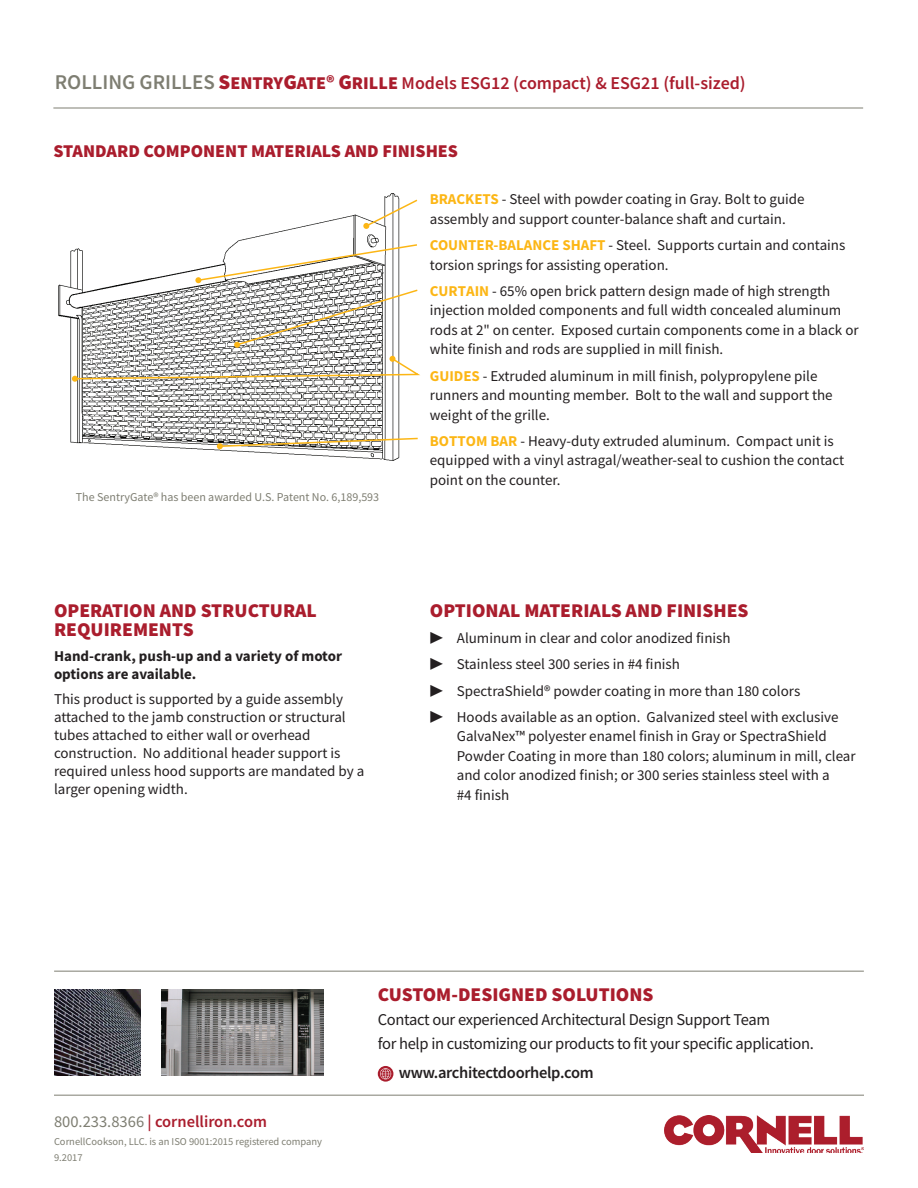
<style>
.page{position:relative;width:918px;height:1188px;background:#fff}
.page>*{position:absolute;margin:0;border:0;box-sizing:border-box;transform-origin:0 0}
.t1{font:900 19.5px/19.5px "Source Sans Pro";color:#aa1d2d}
.t2{font:600 18px "Source Sans Pro";color:#aa1d2d}
.t3{font:900 18px "Source Sans Pro";color:#aa1d2d}
.t4{font:16.5px/24px "Source Sans Pro";letter-spacing:-.02em;color:#231f20}
.t5{font:600 16.5px "Source Sans Pro";color:#aa1d2d}
.t6{font:600 16.5px "Source Sans Pro";letter-spacing:-.02em;color:#231f20}
.t7{font:15px/19.5px "Source Sans Pro";color:#231f20}
.t8{font:700 15px/18px "Source Sans Pro";color:#231f20}
.t9{font:12px "Source Sans Pro";color:#7e7e72}
.t10{font:10.5px "Source Sans Pro";color:#7e7e72}
.s1{font-size:21px;color:#7e7e72}
.s2{font-weight:900;font-size:21px}
.s3{font-weight:900}
.s4{font-weight:700;color:#fcb615}
.s5{font-weight:400;color:#7e7e72}
</style>
<div class="page">
<hr style="left:54px;top:1095px;width:810px;height:1px;background:#7e7e72">
<hr style="left:54px;top:971px;width:810px;height:1px;background:#7e7e72">
<hr style="left:53px;top:108px;width:810px;height:1px;background:#7e7e72">
<img style="left:664px;top:1115px;width:200px;height:38px">
<img style="left:58px;top:193px;width:342px;height:268px">
<img style="left:161px;top:989px;width:162px;height:87px">
<img style="left:54px;top:989px;width:87px;height:87px">
<svg style="left:195px;top:243px;width:223px;height:105px"></svg>
<svg style="left:217px;top:437px;width:201px;height:12px"></svg>
<svg style="left:363px;top:198px;width:55px;height:31px"></svg>
<svg style="left:72px;top:356px;width:348px;height:26px"></svg>
<svg style="left:378px;top:1066px;width:15px;height:16px"></svg>
<svg style="left:380px;top:1068px;width:11px;height:11px"></svg>
<p class="t2" style="left:55px;top:71px;width:693px"><span class="s1">ROLLING GRILLES</span> <span class="s2">S</span><span class="s3">ENTRY</span><span class="s2">G</span><span class="s3">ATE®</span> <span class="s2">G</span><span class="s3">RILLE</span> Models ESG12 (compact) &amp; ESG21 (full-sized)</p>
<p class="t3" style="left:53px;top:139px;width:406px">STANDARD COMPONENT MATERIALS AND FINISHES</p>
<p class="t9" style="left:76px;top:489px;width:305px">The SentryGate® has been awarded U.S. Patent No. 6,189,593</p>
<h1 class="t1" style="left:54px;top:600px;width:264px">OPERATION AND STRUCTURAL<br>REQUIREMENTS</h1>
<p class="t8" style="left:54px;top:647px;width:290px">Hand-crank, push-up and a variety of motor options are available.</p>
<p class="t7" style="left:54px;top:690px;width:312px;line-height:18px">This product is supported by a guide assembly attached to the jamb construction or structural tubes attached to either wall or overhead construction. No additional header support is required unless hood supports are mandated by a larger opening width.</p>
<p class="t7" style="left:430px;top:189px;width:376px"><span class="s4">BRACKETS</span> - Steel with powder coating in Gray. Bolt to guide assembly and support counter-balance shaft and curtain.</p>
<p class="t7" style="left:430px;top:235px;width:417px"><span class="s4">COUNTER-BALANCE SHAFT</span> - Steel. Supports curtain and contains torsion springs for assisting operation.</p>
<p class="t7" style="left:430px;top:281px;width:430px"><span class="s4">CURTAIN</span> - 65% open brick pattern design made of high strength injection molded components and full width concealed aluminum rods at 2" on center. Exposed curtain components come in a black or white finish and rods are supplied in mill finish.</p>
<p class="t7" style="left:430px;top:366px;width:404px"><span class="s4">GUIDES</span> - Extruded aluminum in mill finish, polypropylene pile runners and mounting member. Bolt to the wall and support the weight of the grille.</p>
<p class="t7" style="left:430px;top:431px;width:416px"><span class="s4">BOTTOM BAR</span> - Heavy-duty extruded aluminum. Compact unit is equipped with a vinyl astragal/weather-seal to cushion the contact point on the counter.</p>
<h1 class="t1" style="left:430px;top:600px;width:320px">OPTIONAL MATERIALS AND FINISHES</h1>
<p class="t7" style="left:430px;top:625px;width:410px;line-height:26.2px">▶ Aluminum in clear and color anodized finish<br>▶ Stainless steel 300 series in #4 finish<br>▶ SpectraShield® powder coating in more than 180 colors<br>▶ Hoods available as an option. Galvanized steel with exclusive</p>
<p class="t7" style="left:457px;top:726px;width:400px">GalvaNex™ polyester enamel finish in Gray or SpectraShield Powder Coating in more than 180 colors; aluminum in mill, clear and color anodized finish; or 300 series stainless steel with a<br>#4 finish</p>
<p class="t5" style="left:54px;top:1111px;width:215px"><span class="s5">800.233.8366</span> | cornelliron.com</p>
<p class="t10" style="left:54px;top:1135px;width:270px">CornellCookson, LLC. is an ISO 9001:2015 registered company</p>
<p class="t10" style="left:54px;top:1151px;width:30px">9.2017</p>
<h1 class="t1" style="left:378px;top:984px;width:277px">CUSTOM-DESIGNED SOLUTIONS</h1>
<p class="t4" style="left:378px;top:1007px;width:438px">Contact our experienced Architectural Design Support Team<br>for help in customizing our products to fit your specific application.</p>
<p class="t6" style="left:399px;top:1062px;width:196px">www.architectdoorhelp.com</p>
</div>
